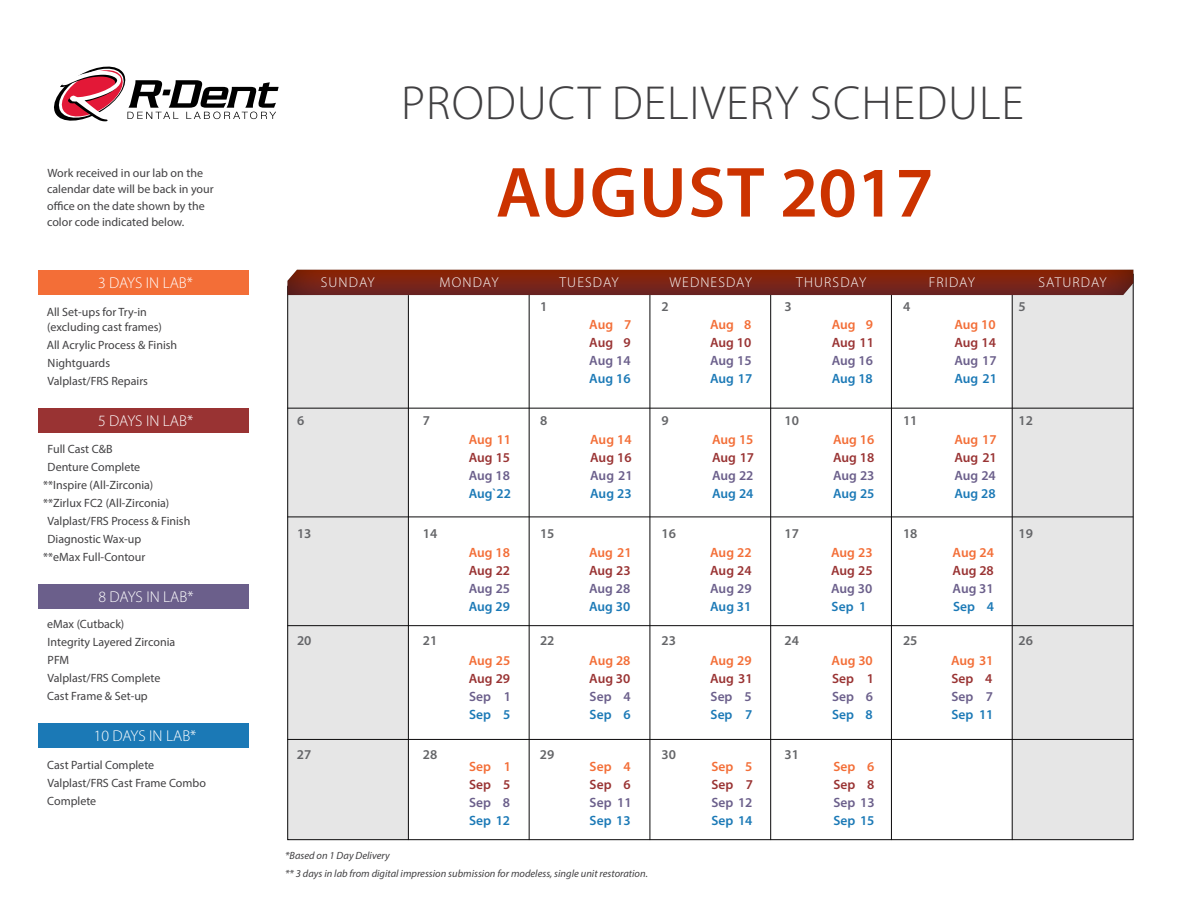
<style>
.page{position:relative;width:1188px;height:918px;background:#fff}
.page>*{position:absolute;margin:0;border:0;box-sizing:border-box;transform-origin:0 0}
.t1{font:600 71.7px "Myriad Pro";letter-spacing:.01em;color:#c30}
.t2{font:300 48px "Myriad Pro";letter-spacing:.02em;color:#414042}
.t3{font:300 15.75px "Myriad Pro";color:#fff}
.t4{font:300 14.25px "Myriad Pro";letter-spacing:.08em;color:#fff}
.t5{font:600 13.5px "Myriad Pro";color:#1b79b6}
.t6{font:600 13.5px "Myriad Pro";color:#6b5f8b}
.t7{font:600 13.5px "Myriad Pro";color:#f36e37}
.t8{font:600 13.5px "Myriad Pro";color:#933}
.t9{font:600 13.5px "Myriad Pro";color:#646568}
.t10{font:12px/18px "Myriad Pro";color:#414042}
.t11{font:italic 10.5px/18px "Myriad Pro";color:#414042}
</style>
<div class="page">
<svg style="left:287px;top:298px;width:847px;height:542px"></svg>
<div style="left:275px;top:260px;width:871px;height:38px;background:#000;opacity:.6"></div>
<hr style="left:287px;top:408px;width:846px;height:1px;background:#0b0a0b">
<hr style="left:287px;top:739px;width:846px;height:1px;background:#0b0a0b">
<hr style="left:287px;top:517px;width:846px;height:1px;background:#0b0a0b">
<hr style="left:287px;top:625px;width:846px;height:1px;background:#0b0a0b">
<hr style="left:408px;top:295px;width:1px;height:545px;background:#0b0a0b">
<div style="left:39px;top:270px;width:210px;height:24px;background:#f36e37"></div>
<div style="left:39px;top:408px;width:210px;height:24px;background:#933"></div>
<div style="left:39px;top:585px;width:210px;height:24px;background:#6b5f8b"></div>
<div style="left:39px;top:724px;width:210px;height:24px;background:#1b79b6"></div>
<svg style="left:54px;top:66px;width:225px;height:56px"></svg>
<p class="t10" style="left:47px;top:164px;width:168px;line-height:16.5px">Work received in our lab on the calendar date will be back in your office on the date shown by the color code indicated below.</p>
<h2 class="t2" style="left:401px;top:74px;width:624px">PRODUCT DELIVERY SCHEDULE</h2>
<h1 class="t1" style="left:496px;top:147px;width:439px">AUGUST 2017</h1>
<h3 class="t3" style="left:98px;top:273px;width:97px">3 DAYS IN LAB*</h3>
<p class="t4" style="left:321px;top:274px;width:55px">SUNDAY</p>
<p class="t4" style="left:440px;top:274px;width:60px">MONDAY</p>
<p class="t4" style="left:560px;top:274px;width:61px">TUESDAY</p>
<p class="t4" style="left:669px;top:274px;width:84px">WEDNESDAY</p>
<p class="t4" style="left:796px;top:274px;width:71px">THURSDAY</p>
<p class="t4" style="left:929px;top:274px;width:48px">FRIDAY</p>
<p class="t4" style="left:1039px;top:274px;width:70px">SATURDAY</p>
<p class="t10" style="left:47px;top:304px;width:117px;line-height:15px">All Set-ups for Try-in (excluding cast frames)</p>
<p class="t10" style="left:47px;top:336px;width:132px">All Acrylic Process &amp; Finish<br>Nightguards<br>Valplast/FRS Repairs</p>
<p class="t9" style="left:540px;top:298px;width:9px">1</p>
<p class="t9" style="left:662px;top:298px;width:9px">2</p>
<p class="t9" style="left:784px;top:298px;width:9px">3</p>
<p class="t9" style="left:903px;top:298px;width:9px">4</p>
<p class="t9" style="left:1019px;top:298px;width:9px">5</p>
<p class="t7" style="left:832px;top:316px;width:43px">Aug 9</p>
<p class="t8" style="left:832px;top:334px;width:44px">Aug 11</p>
<p class="t6" style="left:832px;top:352px;width:43px">Aug 16</p>
<p class="t5" style="left:832px;top:370px;width:43px">Aug 18</p>
<p class="t7" style="left:710px;top:316px;width:43px">Aug 8</p>
<p class="t8" style="left:710px;top:334px;width:43px">Aug 10</p>
<p class="t6" style="left:710px;top:352px;width:43px">Aug 15</p>
<p class="t5" style="left:710px;top:370px;width:44px">Aug 17</p>
<p class="t7" style="left:589px;top:316px;width:44px">Aug 7</p>
<p class="t8" style="left:589px;top:334px;width:43px">Aug 9</p>
<p class="t6" style="left:589px;top:352px;width:43px">Aug 14</p>
<p class="t5" style="left:589px;top:370px;width:43px">Aug 16</p>
<p class="t7" style="left:955px;top:316px;width:43px">Aug 10</p>
<p class="t8" style="left:955px;top:334px;width:43px">Aug 14</p>
<p class="t6" style="left:955px;top:352px;width:44px">Aug 17</p>
<p class="t5" style="left:955px;top:370px;width:44px">Aug 21</p>
<h3 class="t3" style="left:98px;top:411px;width:97px">5 DAYS IN LAB*</h3>
<p class="t10" style="left:48px;top:440px;width:66px">Full Cast C&amp;B</p>
<p class="t10" style="left:48px;top:458px;width:94px">Denture Complete</p>
<p class="t10" style="left:43px;top:476px;width:112px">**Inspire (All-Zirconia)</p>
<p class="t10" style="left:43px;top:494px;width:128px">**Zirlux FC2 (All-Zirconia)</p>
<p class="t10" style="left:47px;top:512px;width:144px">Valplast/FRS Process &amp; Finish</p>
<p class="t10" style="left:48px;top:530px;width:95px">Diagnostic Wax-up</p>
<p class="t10" style="left:43px;top:548px;width:104px">**eMax Full-Contour</p>
<h3 class="t3" style="left:99px;top:588px;width:97px">8 DAYS IN LAB*</h3>
<p class="t10" style="left:47px;top:615px;width:130px">eMax (Cutback)<br>Integrity Layered Zirconia<br>PFM<br>Valplast/FRS Complete<br>Cast Frame &amp; Set-up</p>
<h3 class="t3" style="left:94px;top:727px;width:104px">10 DAYS IN LAB*</h3>
<p class="t10" style="left:47px;top:756px;width:160px">Cast Partial Complete<br>Valplast/FRS Cast Frame Combo<br>Complete</p>
<p class="t9" style="left:297px;top:412px;width:9px">6</p>
<p class="t9" style="left:423px;top:412px;width:9px">7</p>
<p class="t9" style="left:540px;top:412px;width:9px">8</p>
<p class="t9" style="left:662px;top:412px;width:9px">9</p>
<p class="t9" style="left:784px;top:412px;width:16px">10</p>
<p class="t9" style="left:903px;top:412px;width:16px">11</p>
<p class="t9" style="left:1018px;top:412px;width:16px">12</p>
<p class="t7" style="left:469px;top:431px;width:44px">Aug 11</p>
<p class="t8" style="left:469px;top:449px;width:43px">Aug 15</p>
<p class="t6" style="left:469px;top:467px;width:43px">Aug 18</p>
<p class="t5" style="left:469px;top:485px;width:44px">Aug`22</p>
<p class="t7" style="left:590px;top:431px;width:43px">Aug 14</p>
<p class="t8" style="left:590px;top:449px;width:43px">Aug 16</p>
<p class="t6" style="left:590px;top:467px;width:44px">Aug 21</p>
<p class="t5" style="left:590px;top:485px;width:43px">Aug 23</p>
<p class="t7" style="left:712px;top:431px;width:43px">Aug 15</p>
<p class="t8" style="left:712px;top:449px;width:44px">Aug 17</p>
<p class="t6" style="left:712px;top:467px;width:43px">Aug 22</p>
<p class="t5" style="left:712px;top:485px;width:43px">Aug 24</p>
<p class="t7" style="left:833px;top:431px;width:43px">Aug 16</p>
<p class="t8" style="left:833px;top:449px;width:43px">Aug 18</p>
<p class="t6" style="left:833px;top:467px;width:43px">Aug 23</p>
<p class="t5" style="left:833px;top:485px;width:43px">Aug 25</p>
<p class="t7" style="left:954px;top:431px;width:44px">Aug 17</p>
<p class="t8" style="left:954px;top:449px;width:44px">Aug 21</p>
<p class="t6" style="left:954px;top:467px;width:43px">Aug 24</p>
<p class="t5" style="left:954px;top:485px;width:43px">Aug 28</p>
<p class="t9" style="left:297px;top:524px;width:16px">13</p>
<p class="t9" style="left:423px;top:524px;width:16px">14</p>
<p class="t9" style="left:540px;top:524px;width:16px">15</p>
<p class="t9" style="left:662px;top:524px;width:16px">16</p>
<p class="t9" style="left:784px;top:524px;width:16px">17</p>
<p class="t9" style="left:903px;top:524px;width:16px">18</p>
<p class="t9" style="left:1018px;top:524px;width:16px">19</p>
<p class="t7" style="left:469px;top:544px;width:43px">Aug 18</p>
<p class="t8" style="left:469px;top:562px;width:43px">Aug 22</p>
<p class="t6" style="left:469px;top:580px;width:43px">Aug 25</p>
<p class="t5" style="left:469px;top:598px;width:43px">Aug 29</p>
<p class="t7" style="left:589px;top:544px;width:44px">Aug 21</p>
<p class="t8" style="left:589px;top:562px;width:43px">Aug 23</p>
<p class="t6" style="left:589px;top:580px;width:43px">Aug 28</p>
<p class="t5" style="left:589px;top:598px;width:43px">Aug 30</p>
<p class="t7" style="left:710px;top:544px;width:43px">Aug 22</p>
<p class="t8" style="left:710px;top:562px;width:43px">Aug 24</p>
<p class="t6" style="left:710px;top:580px;width:43px">Aug 29</p>
<p class="t5" style="left:710px;top:598px;width:43px">Aug 31</p>
<p class="t7" style="left:831px;top:544px;width:43px">Aug 23</p>
<p class="t8" style="left:831px;top:562px;width:43px">Aug 25</p>
<p class="t6" style="left:831px;top:580px;width:43px">Aug 30</p>
<p class="t5" style="left:832px;top:598px;width:36px">Sep 1</p>
<p class="t7" style="left:953px;top:544px;width:43px">Aug 24</p>
<p class="t8" style="left:953px;top:562px;width:43px">Aug 28</p>
<p class="t6" style="left:953px;top:580px;width:43px">Aug 31</p>
<p class="t5" style="left:953px;top:598px;width:43px">Sep 4</p>
<p class="t9" style="left:297px;top:632px;width:16px">20</p>
<p class="t9" style="left:423px;top:632px;width:16px">21</p>
<p class="t9" style="left:540px;top:632px;width:16px">22</p>
<p class="t9" style="left:662px;top:632px;width:16px">23</p>
<p class="t9" style="left:784px;top:632px;width:16px">24</p>
<p class="t9" style="left:903px;top:632px;width:16px">25</p>
<p class="t9" style="left:1019px;top:632px;width:16px">26</p>
<p class="t7" style="left:469px;top:652px;width:43px">Aug 25</p>
<p class="t8" style="left:469px;top:670px;width:43px">Aug 29</p>
<p class="t6" style="left:469px;top:688px;width:44px">Sep 1</p>
<p class="t5" style="left:469px;top:706px;width:43px">Sep 5</p>
<p class="t7" style="left:951px;top:652px;width:44px">Aug 31</p>
<p class="t8" style="left:951px;top:670px;width:43px">Sep 4</p>
<p class="t6" style="left:951px;top:688px;width:43px">Sep 7</p>
<p class="t5" style="left:951px;top:706px;width:44px">Sep 11</p>
<p class="t7" style="left:832px;top:652px;width:43px">Aug 30</p>
<p class="t8" style="left:832px;top:670px;width:44px">Sep 1</p>
<p class="t6" style="left:832px;top:688px;width:42px">Sep 6</p>
<p class="t5" style="left:832px;top:706px;width:42px">Sep 8</p>
<p class="t7" style="left:710px;top:652px;width:43px">Aug 29</p>
<p class="t8" style="left:710px;top:670px;width:44px">Aug 31</p>
<p class="t6" style="left:711px;top:688px;width:43px">Sep 5</p>
<p class="t5" style="left:711px;top:706px;width:43px">Sep 7</p>
<p class="t7" style="left:589px;top:652px;width:43px">Aug 28</p>
<p class="t8" style="left:589px;top:670px;width:43px">Aug 30</p>
<p class="t6" style="left:590px;top:688px;width:43px">Sep 4</p>
<p class="t5" style="left:590px;top:706px;width:42px">Sep 6</p>
<p class="t9" style="left:297px;top:746px;width:16px">27</p>
<p class="t9" style="left:423px;top:746px;width:16px">28</p>
<p class="t9" style="left:540px;top:746px;width:16px">29</p>
<p class="t9" style="left:661px;top:746px;width:16px">30</p>
<p class="t9" style="left:784px;top:746px;width:16px">31</p>
<p class="t7" style="left:469px;top:758px;width:44px">Sep 1</p>
<p class="t8" style="left:469px;top:776px;width:43px">Sep 5</p>
<p class="t6" style="left:469px;top:794px;width:42px">Sep 8</p>
<p class="t5" style="left:469px;top:812px;width:43px">Sep 12</p>
<p class="t7" style="left:590px;top:758px;width:43px">Sep 4</p>
<p class="t8" style="left:590px;top:776px;width:42px">Sep 6</p>
<p class="t6" style="left:590px;top:794px;width:44px">Sep 11</p>
<p class="t5" style="left:590px;top:812px;width:43px">Sep 13</p>
<p class="t11" style="left:285px;top:846px;width:364px">*Based on 1 Day Delivery<br>** 3 days in lab from digital impression submission for modeless, single unit restoration.</p>
<p class="t7" style="left:711px;top:758px;width:43px">Sep 5</p>
<p class="t8" style="left:711px;top:776px;width:43px">Sep 7</p>
<p class="t6" style="left:711px;top:794px;width:43px">Sep 12</p>
<p class="t5" style="left:711px;top:812px;width:43px">Sep 14</p>
<p class="t7" style="left:833px;top:758px;width:42px">Sep 6</p>
<p class="t8" style="left:833px;top:776px;width:42px">Sep 8</p>
<p class="t6" style="left:833px;top:794px;width:43px">Sep 13</p>
<p class="t5" style="left:833px;top:812px;width:43px">Sep 15</p>
</div>
